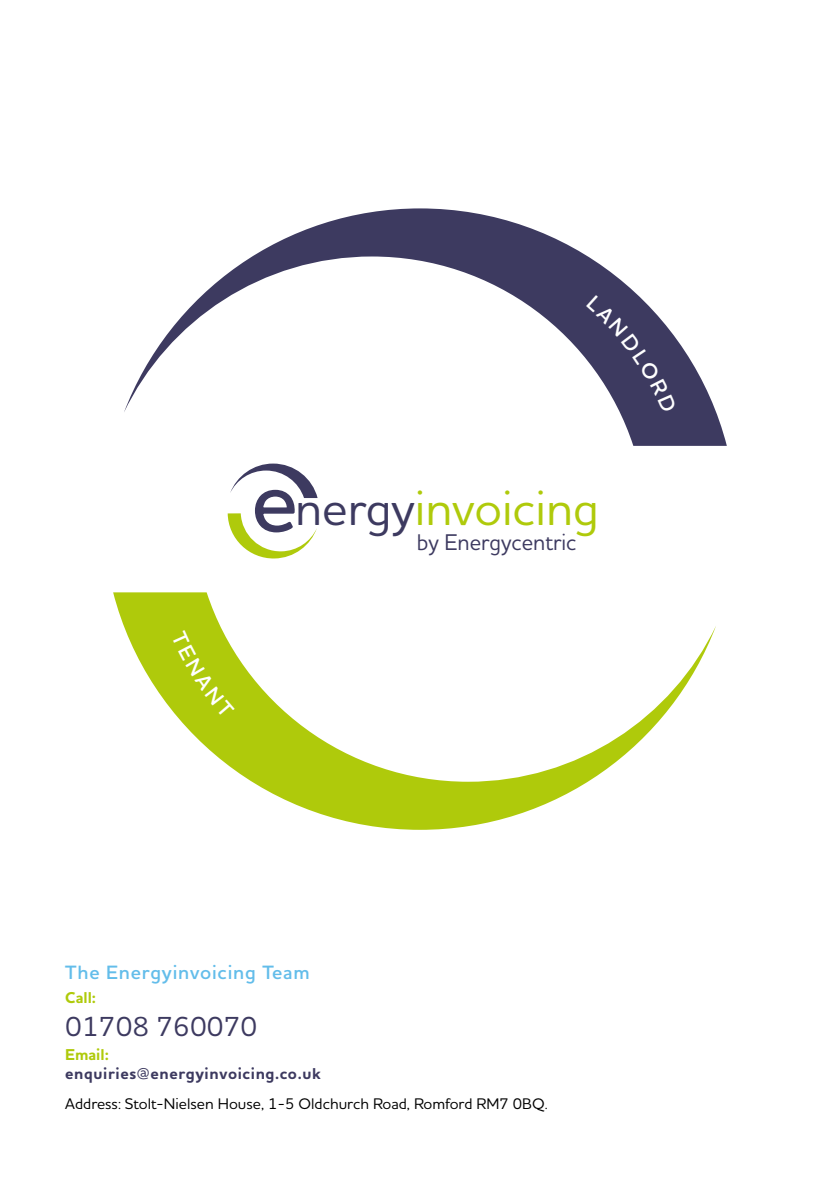
<style>
.page{position:relative;width:840px;height:1191px;background:#fff}
.page>*{position:absolute;margin:0;border:0;box-sizing:border-box;transform-origin:0 0}
.t1{font:500 48.8px "Houschka Pro";color:#afca0b}
.t2{font:500 28px "Houschka Pro";color:#3d3a60}
.t3{font:500 23.2px "Houschka Pro";color:#3d3a60;scale:.95 1}
.t4{font:600 19.6px "Houschka Pro";letter-spacing:.04em;color:#63bdea}
.t5{font:700 16px "Houschka Pro";letter-spacing:.04em;color:#3d3a60}
.t6{font:700 16px "Houschka Pro";color:#afca0b}
.t7{font:500 15.6px "Houschka Pro";color:#000}
.s1{color:#3d3a60}
</style>
<div class="page">
<svg style="left:124px;top:208px;width:602px;height:238px"></svg>
<svg style="left:113px;top:592px;width:602px;height:238px"></svg>
<svg style="left:227px;top:463px;width:90px;height:96px"></svg>
<svg style="left:586px;top:295px;width:90px;height:118px"></svg>
<div style="left:171px;top:630px;width:63px;height:88px;background:#afca0b"></div>
<h1 class="t1" style="left:295px;top:477px;width:305px"><span class="s1">nergy</span>invoicing</h1>
<h3 class="t3" style="left:416px;top:528px;width:169px">by Energycentric</h3>
<p class="t4" style="left:65px;top:959px;width:246px">The Energyinvoicing Team</p>
<p class="t6" style="left:65px;top:987px;width:32px">Call:</p>
<h2 class="t2" style="left:65px;top:1008px;width:193px">01708 760070</h2>
<p class="t6" style="left:65px;top:1044px;width:45px">Email:</p>
<p class="t5" style="left:65px;top:1063px;width:257px">enquiries@energyinvoicing.co.uk</p>
<p class="t7" style="left:65px;top:1093px;width:483px">Address: Stolt-Nielsen House, 1-5 Oldchurch Road, Romford RM7 0BQ.</p>
</div>
